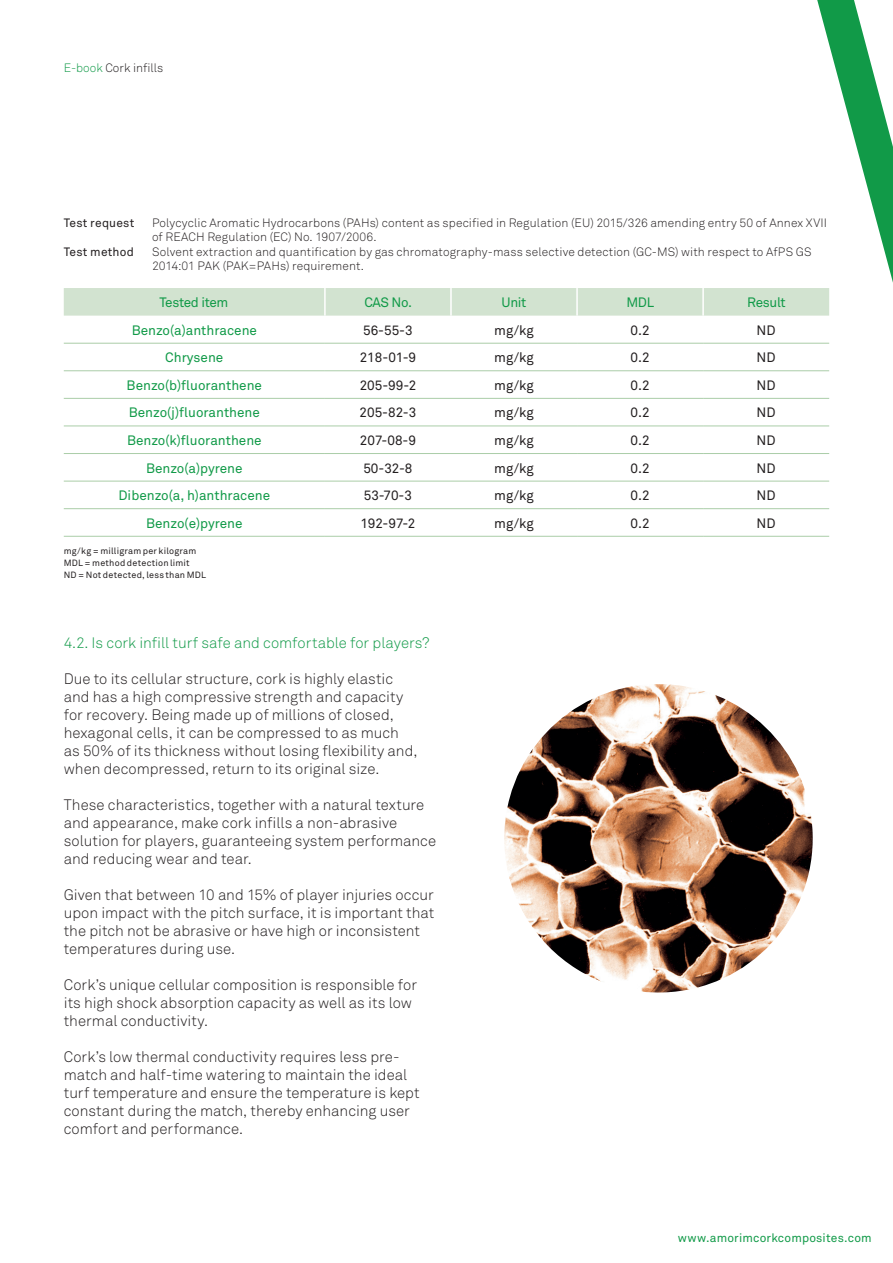
<style>
.page{position:relative;width:893px;height:1263px;background:#fff}
.page>*{position:absolute;margin:0;border:0;box-sizing:border-box;transform-origin:0 0}
.M_Texto_corrido_10pt{font:15px/18px "Akkurat Light Pro";color:#231f20}
.M_Texto_corrido_10pt-2{font:15px "Akkurat Light Pro";color:#119a48}
.t1{font:13.5px "Akkurat Pro";color:#119a48}
.t2{font:13.5px "Akkurat Pro";color:#231f20}
.t3{font:13.5px "Akkurat Pro";letter-spacing:-.03em;color:#119a48}
.t4{font:12px/14.4px "Akkurat Light Pro";letter-spacing:.005em;color:#231f20}
.t5{font:12px "Akkurat Pro";letter-spacing:.015em;color:#119a48}
.t6{font:12px "Akkurat Pro";letter-spacing:.02em;color:#231f20}
.M_Disclaimer_e_notas{font:9px "Akkurat Pro";letter-spacing:.025em;color:#231f20}
.s1{color:#119a48}
</style>
<div class="page">
<img style="left:504px;top:684px;width:309px;height:309px">
<svg style="left:64px;top:0;width:829px;height:344px"></svg>
<hr style="left:324px;top:288px;width:2px;height:28px;background:#fff">
<hr style="left:450px;top:288px;width:2px;height:28px;background:#fff">
<hr style="left:576px;top:288px;width:2px;height:28px;background:#fff">
<hr style="left:702px;top:288px;width:2px;height:28px;background:#fff">
<hr style="left:64px;top:343px;width:261px;height:1px;background:#aacda8">
<hr style="left:325px;top:343px;width:126px;height:1px;background:#aacda8">
<hr style="left:451px;top:343px;width:126px;height:1px;background:#aacda8">
<hr style="left:577px;top:343px;width:126px;height:1px;background:#aacda8">
<hr style="left:703px;top:343px;width:126px;height:1px;background:#aacda8">
<hr style="left:64px;top:370px;width:261px;height:1px;background:#aacda8">
<hr style="left:325px;top:370px;width:126px;height:1px;background:#aacda8">
<hr style="left:451px;top:370px;width:126px;height:1px;background:#aacda8">
<hr style="left:577px;top:370px;width:126px;height:1px;background:#aacda8">
<hr style="left:703px;top:370px;width:126px;height:1px;background:#aacda8">
<hr style="left:64px;top:398px;width:261px;height:1px;background:#aacda8">
<hr style="left:325px;top:398px;width:126px;height:1px;background:#aacda8">
<hr style="left:451px;top:398px;width:126px;height:1px;background:#aacda8">
<hr style="left:577px;top:398px;width:126px;height:1px;background:#aacda8">
<hr style="left:703px;top:398px;width:126px;height:1px;background:#aacda8">
<hr style="left:64px;top:426px;width:261px;height:1px;background:#aacda8">
<hr style="left:64px;top:453px;width:261px;height:1px;background:#aacda8">
<hr style="left:64px;top:481px;width:261px;height:1px;background:#aacda8">
<hr style="left:64px;top:508px;width:261px;height:1px;background:#aacda8">
<hr style="left:64px;top:536px;width:261px;height:1px;background:#aacda8">
<hr style="left:325px;top:426px;width:126px;height:1px;background:#aacda8">
<hr style="left:325px;top:453px;width:126px;height:1px;background:#aacda8">
<hr style="left:325px;top:481px;width:126px;height:1px;background:#aacda8">
<hr style="left:325px;top:508px;width:126px;height:1px;background:#aacda8">
<hr style="left:325px;top:536px;width:126px;height:1px;background:#aacda8">
<hr style="left:451px;top:426px;width:126px;height:1px;background:#aacda8">
<hr style="left:451px;top:453px;width:126px;height:1px;background:#aacda8">
<hr style="left:451px;top:481px;width:126px;height:1px;background:#aacda8">
<hr style="left:451px;top:508px;width:126px;height:1px;background:#aacda8">
<hr style="left:451px;top:536px;width:126px;height:1px;background:#aacda8">
<hr style="left:577px;top:426px;width:126px;height:1px;background:#aacda8">
<hr style="left:577px;top:453px;width:126px;height:1px;background:#aacda8">
<hr style="left:577px;top:481px;width:126px;height:1px;background:#aacda8">
<hr style="left:577px;top:508px;width:126px;height:1px;background:#aacda8">
<hr style="left:577px;top:536px;width:126px;height:1px;background:#aacda8">
<hr style="left:703px;top:426px;width:126px;height:1px;background:#aacda8">
<hr style="left:703px;top:453px;width:126px;height:1px;background:#aacda8">
<hr style="left:703px;top:481px;width:126px;height:1px;background:#aacda8">
<hr style="left:703px;top:508px;width:126px;height:1px;background:#aacda8">
<hr style="left:703px;top:536px;width:126px;height:1px;background:#aacda8">
<p class="t4" style="left:64px;top:61px;width:101px"><span class="s1">E-book</span> Cork infills</p>
<p class="t6" style="left:64px;top:216px;width:72px">Test request</p>
<p class="t6" style="left:64px;top:244px;width:72px">Test method</p>
<p class="t4" style="left:152px;top:216px;width:676px">Polycyclic Aromatic Hydrocarbons (PAHs) content as specified in Regulation (EU) 2015/326 amending entry 50 of Annex XVII of REACH Regulation (EC) No. 1907/2006.</p>
<p class="t4" style="left:152px;top:244px;width:661px">Solvent extraction and quantification by gas chromatography-mass selective detection (GC-MS) with respect to AfPS GS<br>2014:01 PAK (PAK=PAHs) requirement.</p>
<p class="t3" style="left:160px;top:295px;width:70px">Tested item</p>
<p class="t1" style="left:365px;top:295px;width:49px">CAS No.</p>
<p class="t1" style="left:502px;top:295px;width:26px">Unit</p>
<p class="t1" style="left:626px;top:295px;width:29px">MDL</p>
<p class="t1" style="left:747px;top:295px;width:40px">Result</p>
<p class="t1" style="left:132px;top:322px;width:127px">Benzo(a)anthracene</p>
<p class="t2" style="left:363px;top:322px;width:51px">56-55-3</p>
<p class="t2" style="left:494px;top:322px;width:41px">mg/kg</p>
<p class="t2" style="left:630px;top:322px;width:21px">0.2</p>
<p class="t2" style="left:757px;top:322px;width:21px">ND</p>
<p class="t1" style="left:165px;top:350px;width:60px">Chrysene</p>
<p class="t2" style="left:360px;top:350px;width:58px">218-01-9</p>
<p class="t2" style="left:494px;top:350px;width:41px">mg/kg</p>
<p class="t2" style="left:630px;top:350px;width:21px">0.2</p>
<p class="t2" style="left:757px;top:350px;width:21px">ND</p>
<p class="t1" style="left:127px;top:377px;width:137px">Benzo(b)fluoranthene</p>
<p class="t2" style="left:360px;top:377px;width:58px">205-99-2</p>
<p class="t2" style="left:494px;top:377px;width:41px">mg/kg</p>
<p class="t2" style="left:630px;top:377px;width:21px">0.2</p>
<p class="t2" style="left:757px;top:377px;width:21px">ND</p>
<p class="t1" style="left:129px;top:405px;width:133px">Benzo(j)fluoranthene</p>
<p class="t2" style="left:360px;top:405px;width:58px">205-82-3</p>
<p class="t2" style="left:494px;top:405px;width:41px">mg/kg</p>
<p class="t2" style="left:630px;top:405px;width:21px">0.2</p>
<p class="t2" style="left:757px;top:405px;width:21px">ND</p>
<p class="t1" style="left:127px;top:432px;width:136px">Benzo(k)fluoranthene</p>
<p class="t2" style="left:360px;top:432px;width:58px">207-08-9</p>
<p class="t2" style="left:494px;top:432px;width:41px">mg/kg</p>
<p class="t2" style="left:630px;top:432px;width:21px">0.2</p>
<p class="t2" style="left:757px;top:432px;width:21px">ND</p>
<p class="t1" style="left:146px;top:460px;width:98px">Benzo(a)pyrene</p>
<p class="t2" style="left:363px;top:460px;width:51px">50-32-8</p>
<p class="t2" style="left:494px;top:460px;width:41px">mg/kg</p>
<p class="t2" style="left:630px;top:460px;width:21px">0.2</p>
<p class="t2" style="left:757px;top:460px;width:21px">ND</p>
<p class="t1" style="left:119px;top:488px;width:153px">Dibenzo(a, h)anthracene</p>
<p class="t2" style="left:364px;top:488px;width:50px">53-70-3</p>
<p class="t2" style="left:494px;top:488px;width:41px">mg/kg</p>
<p class="t2" style="left:630px;top:488px;width:21px">0.2</p>
<p class="t2" style="left:757px;top:488px;width:21px">ND</p>
<p class="t1" style="left:146px;top:515px;width:98px">Benzo(e)pyrene</p>
<p class="t2" style="left:360px;top:515px;width:57px">192-97-2</p>
<p class="t2" style="left:494px;top:515px;width:41px">mg/kg</p>
<p class="t2" style="left:630px;top:515px;width:21px">0.2</p>
<p class="t2" style="left:757px;top:515px;width:21px">ND</p>
<p class="M_Disclaimer_e_notas" style="left:64px;top:546px;width:134px">mg/kg = milligram per kilogram</p>
<p class="M_Disclaimer_e_notas" style="left:64px;top:558px;width:127px">MDL = method detection limit</p>
<p class="M_Disclaimer_e_notas" style="left:64px;top:570px;width:144px">ND = Not detected, less than MDL</p>
<p class="M_Texto_corrido_10pt-2" style="left:64px;top:634px;width:367px">4.2. Is cork infill turf safe and comfortable for players?</p>
<p class="M_Texto_corrido_10pt" style="left:64px;top:670px;width:355px">Due to its cellular structure, cork is highly elastic and has a high compressive strength and capacity for recovery. Being made up of millions of closed, hexagonal cells, it can be compressed to as much as 50% of its thickness without losing flexibility and, when decompressed, return to its original size.</p>
<p class="M_Texto_corrido_10pt" style="left:64px;top:796px;width:374px">These characteristics, together with a natural texture and appearance, make cork infills a non-abrasive solution for players, guaranteeing system performance and reducing wear and tear.</p>
<p class="M_Texto_corrido_10pt" style="left:64px;top:886px;width:372px">Given that between 10 and 15% of player injuries occur upon impact with the pitch surface, it is important that the pitch not be abrasive or have high or inconsistent temperatures during use.</p>
<p class="M_Texto_corrido_10pt" style="left:64px;top:976px;width:355px">Cork’s unique cellular composition is responsible for its high shock absorption capacity as well as its low thermal conductivity.</p>
<p class="M_Texto_corrido_10pt" style="left:64px;top:1048px;width:357px">Cork’s low thermal conductivity requires less pre&shy;match and half-time watering to maintain the ideal turf temperature and ensure the temperature is kept constant during the match, thereby enhancing user comfort and performance.</p>
<p class="t5" style="left:678px;top:1231px;width:195px">www.amorimcorkcomposites.com</p>
</div>
